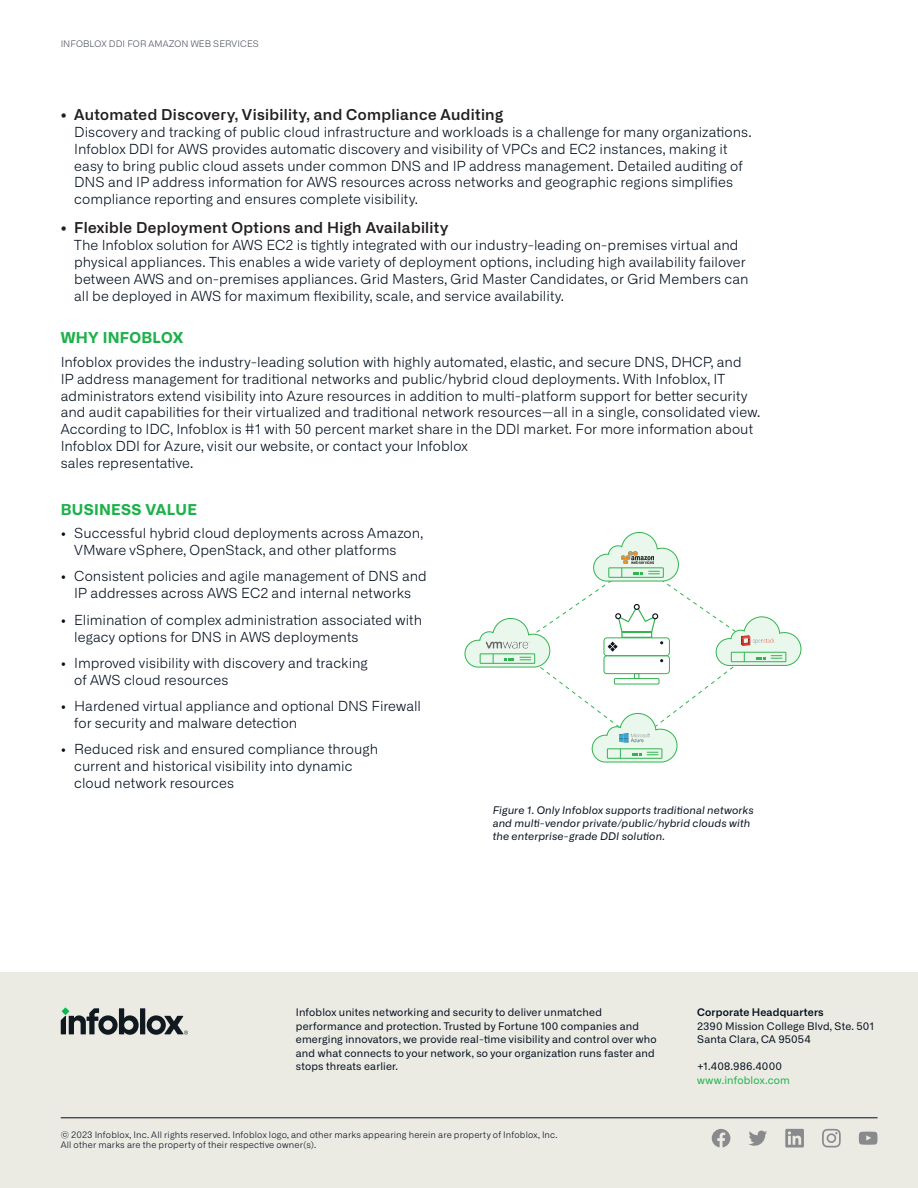
<style>
.page{position:relative;width:918px;height:1188px;background:#fff}
.page>*{position:absolute;margin:0;border:0;box-sizing:border-box;transform-origin:0 0}
.t1{font:600 15px "Alliance No.2";letter-spacing:.025em;color:#231f20}
.Heading_Level_1{font:700 15px "Alliance No.2";letter-spacing:.02em;color:#1eb14b}
.body_text{font:300 13.8px/16.8px "Alliance No.1";letter-spacing:.005em;color:#030f1e}
.t2{font:10.5px/13.5px "Alliance No.1";letter-spacing:.015em;color:#030f1e}
.Figure_Caption{font:italic 10.5px/12.6px "Alliance No.1";letter-spacing:.015em;color:#030f1e}
.t3{font:600 10.5px "Alliance No.1";letter-spacing:.015em;color:#030f1e}
.t4{font:10.5px "Alliance No.1";letter-spacing:.015em;color:#1eb14b}
.t5{font:300 9px/9.8px "Alliance No.1";letter-spacing:.02em;color:#030f1e}
.t6{font:300 9px "Alliance No.1";letter-spacing:.015em;color:#4d515e}
</style>
<div class="page">
<div style="left:0;top:972px;width:918px;height:216px;background:#ebebe4"></div>
<div style="left:140px;top:1008px;width:5px;height:26px;background:#101820"></div>
<svg style="left:147px;top:1015px;width:41px;height:20px"></svg>
<svg style="left:61px;top:1008px;width:78px;height:27px"></svg>
<svg style="left:822px;top:1129px;width:19px;height:18px"></svg>
<svg style="left:859px;top:1132px;width:19px;height:13px"></svg>
<svg style="left:749px;top:1131px;width:18px;height:15px"></svg>
<svg style="left:785px;top:1129px;width:19px;height:19px"></svg>
<svg style="left:712px;top:1129px;width:18px;height:18px"></svg>
<hr style="left:61px;top:1118px;width:817px;height:1px;background:#030f1e">
<svg style="left:540px;top:582px;width:194px;height:130px"></svg>
<svg style="left:591px;top:712px;width:87px;height:51px"></svg>
<svg style="left:715px;top:616px;width:87px;height:50px"></svg>
<svg style="left:593px;top:532px;width:86px;height:50px"></svg>
<img style="left:622px;top:551px;width:32px;height:12px">
<svg style="left:464px;top:617px;width:87px;height:51px"></svg>
<svg style="left:608px;top:604px;width:55px;height:48px"></svg>
<img style="left:620px;top:734px;width:29px;height:8px">
<img style="left:485px;top:642px;width:44px;height:7px">
<img style="left:742px;top:636px;width:34px;height:10px">
<p class="t6" style="left:61px;top:39px;width:200px">INFOBLOX DDI FOR AMAZON WEB SERVICES</p>
<p class="t1" style="left:61px;top:105px;width:444px">• Automated Discovery, Visibility, and Compliance Auditing</p>
<p class="body_text" style="left:74px;top:123px;width:679px">Discovery and tracking of public cloud infrastructure and workloads is a challenge for many organizations.<br>Infoblox DDI for AWS provides automatic discovery and visibility of VPCs and EC2 instances, making it easy to bring public cloud assets under common DNS and IP address management. Detailed auditing of DNS and IP address information for AWS resources across networks and geographic regions simplifies compliance reporting and ensures complete visibility.</p>
<p class="t1" style="left:61px;top:218px;width:389px">• Flexible Deployment Options and High Availability</p>
<p class="body_text" style="left:74px;top:237px;width:676px">The Infoblox solution for AWS EC2 is tightly integrated with our industry-leading on-premises virtual and physical appliances. This enables a wide variety of deployment options, including high availability failover between AWS and on-premises appliances. Grid Masters, Grid Master Candidates, or Grid Members can all be deployed in AWS for maximum flexibility, scale, and service availability.</p>
<p class="Heading_Level_1" style="left:61px;top:328px;width:124px">WHY INFOBLOX</p>
<p class="body_text" style="left:61px;top:353px;width:701px">Infoblox provides the industry-leading solution with highly automated, elastic, and secure DNS, DHCP, and<br>IP address management for traditional networks and public/hybrid cloud deployments. With Infoblox, IT administrators extend visibility into Azure resources in addition to multi-platform support for better security and audit capabilities for their virtualized and traditional network resources—all in a single, consolidated view.<br>According to IDC, Infoblox is #1 with 50 percent market share in the DDI market. For more information about Infoblox DDI for Azure, visit our website, or contact your Infoblox<br>sales representative.</p>
<p class="Heading_Level_1" style="left:61px;top:499px;width:138px">BUSINESS VALUE</p>
<p class="body_text" style="left:74px;top:525px;width:350px;text-indent:-14px">• Successful hybrid cloud deployments across Amazon,<br>VMware vSphere, OpenStack, and other platforms</p>
<p class="body_text" style="left:61px;top:568px;width:368px;text-align:center">• Consistent policies and agile management of DNS and<br>IP addresses across AWS EC2 and internal networks</p>
<p class="body_text" style="left:74px;top:611px;width:349px;text-indent:-14px">• Elimination of complex administration associated with legacy options for DNS in AWS deployments</p>
<p class="body_text" style="left:74px;top:654px;width:295px;text-indent:-14px">• Improved visibility with discovery and tracking of AWS cloud resources</p>
<p class="body_text" style="left:74px;top:698px;width:348px;text-indent:-14px">• Hardened virtual appliance and optional DNS Firewall for security and malware detection</p>
<p class="body_text" style="left:74px;top:741px;width:305px;text-indent:-14px">• Reduced risk and ensured compliance through current and historical visibility into dynamic cloud network resources</p>
<p class="Figure_Caption" style="left:493px;top:804px;width:262px">Figure 1. Only Infoblox supports traditional networks and multi-vendor private/public/hybrid clouds with the enterprise-grade DDI solution.</p>
<p class="t2" style="left:296px;top:1006px;width:362px">Infoblox unites networking and security to deliver unmatched performance and protection. Trusted by Fortune 100 companies and emerging innovators, we provide real-time visibility and control over who and what connects to your network, so your organization runs faster and stops threats earlier.</p>
<p class="t3" style="left:697px;top:1006px;width:128px">Corporate Headquarters</p>
<p class="t2" style="left:697px;top:1019px;width:179px">2390 Mission College Blvd, Ste. 501<br>Santa Clara, CA 95054</p>
<p class="t2" style="left:697px;top:1059px;width:86px">+1.408.986.4000</p>
<p class="t4" style="left:697px;top:1073px;width:94px">www.infoblox.com</p>
<p class="t5" style="left:61px;top:1130px;width:499px">© 2023 Infoblox, Inc. All rights reserved. Infoblox logo, and other marks appearing herein are property of Infoblox, Inc.<br>All other marks are the property of their respective owner(s).</p>
</div>
